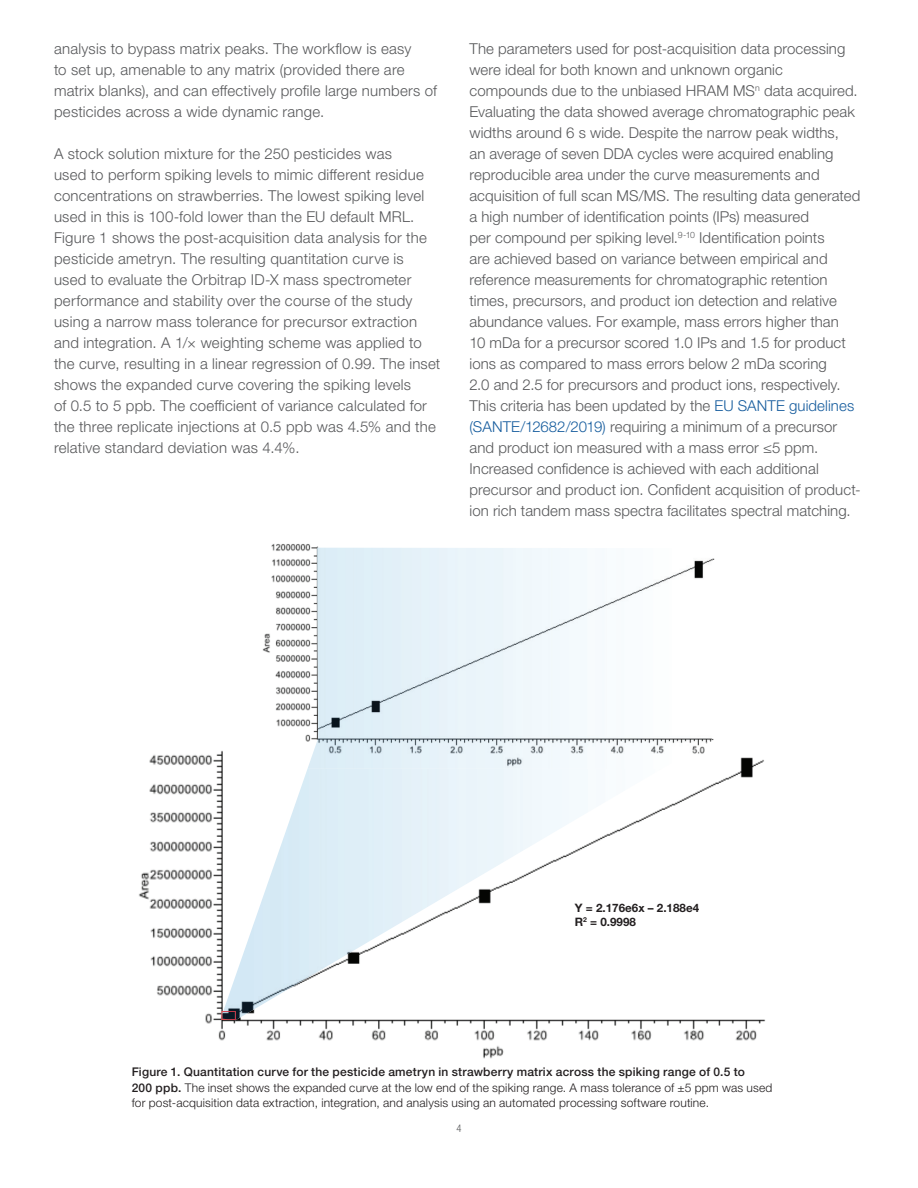
<style>
.page{position:relative;width:918px;height:1188px;background:#fff}
.page>*{position:absolute;margin:0;border:0;box-sizing:border-box;transform-origin:0 0}
.t1{font:300 15px/21px "Helvetica Neue LTW1 G";letter-spacing:.01em;color:#57585a}
.t2{font:300 12px/15.8px "Helvetica Neue LTW1 G";letter-spacing:.015em;color:#231f20}
.t3{font:700 11.7px/14px "Helvetica Neue LTW1 G";color:#231f20}
.t4{font:300 condensed 10.5px "Helvetica Neue LTW1 G";color:#57585a}
.s1{font-family:"Helvetica Neue LT Std"}
.s2{color:#175d9e}
.s3{font-weight:500}
</style>
<div class="page">
<img style="left:139px;top:750px;width:627px;height:309px">
<img style="left:253px;top:544px;width:466px;height:225px">
<img style="left:221px;top:769px;width:441px;height:251px">
<img style="left:307px;top:548px;width:405px;height:221px">
<img style="left:222px;top:1011px;width:14px;height:9px">
<p class="t1" style="left:54px;top:38px;width:385px">analysis to bypass matrix peaks. The workflow is easy<br>to set up, amenable to any matrix (provided there are matrix blanks), and can effectively profile large numbers of pesticides across a wide dynamic range.</p>
<p class="t1" style="left:54px;top:143px;width:388px">A stock solution mixture for the 250 pesticides was<br>used to perform spiking levels to mimic different residue concentrations on strawberries. The lowest spiking level used in this is 100-fold lower than the EU default MRL.<br>Figure 1 shows the post-acquisition data analysis for the pesticide ametryn. The resulting quantitation curve is<br>used to evaluate the Orbitrap ID-X mass spectrometer performance and stability over the course of the study using a narrow mass tolerance for precursor extraction and integration. A 1/<span class="s1">×</span> weighting scheme was applied to the curve, resulting in a linear regression of 0.99. The inset shows the expanded curve covering the spiking levels<br>of 0.5 to 5 ppb. The coefficient of variance calculated for the three replicate injections at 0.5 ppb was 4.5% and the relative standard deviation was 4.4%.</p>
<p class="t1" style="left:469px;top:38px;width:393px">The parameters used for post-acquisition data processing were ideal for both known and unknown organic compounds due to the unbiased HRAM MS<sup>n</sup> data acquired.<br>Evaluating the data showed average chromatographic peak widths around 6 s wide. Despite the narrow peak widths,<br>an average of seven DDA cycles were acquired enabling reproducible area under the curve measurements and acquisition of full scan MS/MS. The resulting data generated a high number of identification points (IPs) measured<br>per compound per spiking level.<sup>9-10</sup> Identification points<br>are achieved based on variance between empirical and reference measurements for chromatographic retention times, precursors, and product ion detection and relative abundance values. For example, mass errors higher than<br>10 mDa for a precursor scored 1.0 IPs and 1.5 for product ions as compared to mass errors below 2 mDa scoring<br>2.0 and 2.5 for precursors and product ions, respectively.<br>This criteria has been updated by the <span class="s2">EU SANTE guidelines (SANTE/12682/2019)</span> requiring a minimum of a precursor and product ion measured with a mass error ≤5 ppm.<br>Increased confidence is achieved with each additional precursor and product ion. Confident acquisition of product&shy;ion rich tandem mass spectra facilitates spectral matching.</p>
<p class="t3" style="left:575px;top:901px;width:126px">Y = 2.176e6x – 2.188e4<br>R<sup>2</sup> = 0.9998</p>
<p class="t2" style="left:132px;top:1064px;width:642px"><span class="s3">Figure 1. Quantitation curve for the pesticide ametryn in strawberry matrix across the spiking range of 0.5 to<br>200 ppb.</span> The inset shows the expanded curve at the low end of the spiking range. A mass tolerance of ±5 ppm was used for post-acquisition data extraction, integration, and analysis using an automated processing software routine.</p>
<p class="t4" style="left:456px;top:1122px;width:7px">4</p>
</div>
